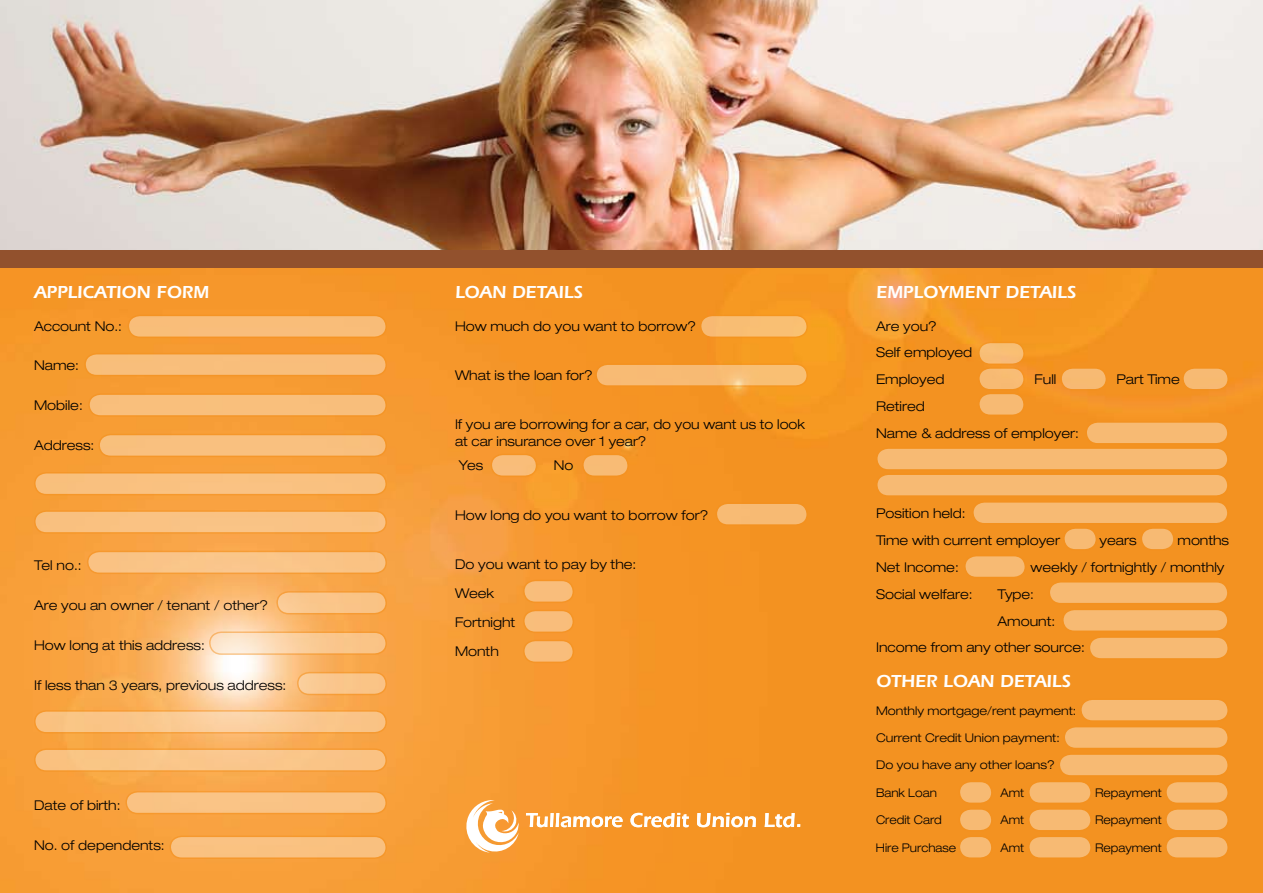
<style>
.page{position:relative;width:1263px;height:893px;background:#fff}
.page>*{position:absolute;margin:0;border:0;box-sizing:border-box;transform-origin:0 0}
.t1{font:600 18px "Itc Eras";color:#fff}
.t2{font:300 expanded 13.5px/26.8px "Helvetica Neue";color:#000}
.t3{font:300 expanded 12px "Helvetica Neue";color:#000}
.t4{font:300 expanded 12px "Helvetica Neue";color:#000;scale:.95 1}
</style>
<div class="page">
<img style="left:0;top:268px;width:1263px;height:625px">
<img style="left:0;top:0;width:1263px;height:251px">
<div style="left:0;top:251px;width:1263px;height:17px;background:#92512d"></div>
<svg style="left:127px;top:314px;width:261px;height:25px;background:#f8b468"></svg>
<svg style="left:699px;top:314px;width:110px;height:25px;background:#f7b35d"></svg>
<svg style="left:595px;top:363px;width:214px;height:25px;background:#f7b462"></svg>
<svg style="left:84px;top:352px;width:304px;height:25px;background:#f7b569"></svg>
<svg style="left:88px;top:393px;width:300px;height:24px;background:#f7b76d"></svg>
<svg style="left:98px;top:433px;width:290px;height:25px;background:#f8b76d"></svg>
<svg style="left:33px;top:471px;width:355px;height:25px;background:#f8b86f"></svg>
<svg style="left:33px;top:509px;width:355px;height:25px;background:#f8b972"></svg>
<svg style="left:86px;top:550px;width:302px;height:25px;background:#f9bc77"></svg>
<svg style="left:276px;top:590px;width:112px;height:25px;background:#f9bc78"></svg>
<svg style="left:208px;top:631px;width:180px;height:25px;background:#facc99"></svg>
<svg style="left:296px;top:671px;width:92px;height:25px;background:#f9bd7a"></svg>
<svg style="left:33px;top:709px;width:355px;height:25px;background:#f9c180"></svg>
<svg style="left:33px;top:748px;width:355px;height:24px;background:#f9be79"></svg>
<svg style="left:125px;top:790px;width:263px;height:25px;background:#f9ba73"></svg>
<svg style="left:169px;top:835px;width:219px;height:25px;background:#f8b86f"></svg>
<svg style="left:490px;top:453px;width:48px;height:25px"></svg>
<svg style="left:715px;top:502px;width:94px;height:25px;background:#f6af5d"></svg>
<svg style="left:581px;top:453px;width:49px;height:25px"></svg>
<svg style="left:522px;top:579px;width:53px;height:85px;background:#f7ad5b"></svg>
<svg style="left:875px;top:341px;width:355px;height:319px;background:#f49f3c"></svg>
<svg style="left:1027px;top:698px;width:203px;height:162px;background:#f4a549"></svg>
<svg style="left:958px;top:780px;width:35px;height:80px;background:#f5a850"></svg>
<svg style="left:526px;top:813px;width:96px;height:14px"></svg>
<svg style="left:630px;top:813px;width:59px;height:14px"></svg>
<svg style="left:697px;top:813px;width:59px;height:14px"></svg>
<svg style="left:765px;top:813px;width:35px;height:14px"></svg>
<svg style="left:463px;top:799px;width:56px;height:56px"></svg>
<h1 class="t1" style="left:34px;top:282px;width:177px">APPLICATION FORM</h1>
<h1 class="t1" style="left:455px;top:282px;width:128px">LOAN DETAILS</h1>
<h1 class="t1" style="left:876px;top:282px;width:14px">EMPLO</h1>
<h1 class="t1" style="left:938px;top:282px;width:25px">YMENT</h1>
<h1 class="t1" style="left:1005px;top:282px;width:71px">DETAILS</h1>
<p class="t2" style="left:34px;top:312px;width:90px">Account No.:</p>
<p class="t2" style="left:34px;top:352px;width:46px">Name:</p>
<p class="t2" style="left:34px;top:392px;width:50px">Mobile:</p>
<p class="t2" style="left:34px;top:432px;width:62px">Address:</p>
<p class="t2" style="left:876px;top:312px;width:98px">Are you?<br>Self employed<br>Employed</p>
<p class="t2" style="left:455px;top:312px;width:243px">How much do you want to borrow?</p>
<p class="t2" style="left:455px;top:362px;width:140px">What is the loan for?</p>
<p class="t2" style="left:455px;top:416px;width:352px;line-height:16.2px">If you are borrowing for a car, do you want us to look at car insurance over 1 year?</p>
<p class="t2" style="left:459px;top:452px;width:26px">Yes</p>
<p class="t2" style="left:554px;top:452px;width:21px">No</p>
<p class="t2" style="left:455px;top:501px;width:255px">How long do you want to borrow for?</p>
<p class="t2" style="left:455px;top:550px;width:183px;line-height:29px">Do you want to pay by the:<br>Week<br>Fortnight<br>Month</p>
<p class="t2" style="left:1034px;top:366px;width:23px">Full</p>
<p class="t2" style="left:1116px;top:366px;width:65px">Part Time</p>
<p class="t2" style="left:876px;top:393px;width:204px">Retired<br>Name &amp; address of employer:</p>
<p class="t2" style="left:876px;top:500px;width:185px">Position held:<br>Time with current employer</p>
<p class="t2" style="left:1099px;top:527px;width:39px">years</p>
<p class="t2" style="left:1177px;top:527px;width:53px">months</p>
<p class="t2" style="left:34px;top:552px;width:49px">Tel no.:</p>
<p class="t2" style="left:34px;top:592px;width:236px">Are you an owner / tenant / other?</p>
<p class="t2" style="left:34px;top:632px;width:172px">How long at this address:</p>
<p class="t2" style="left:34px;top:672px;width:254px">If less than 3 years, previous address:</p>
<p class="t2" style="left:876px;top:554px;width:84px">Net Income:</p>
<p class="t2" style="left:1030px;top:554px;width:195px">weekly / fortnightly / monthly</p>
<p class="t2" style="left:876px;top:580px;width:98px">Social welfare:</p>
<p class="t2" style="left:997px;top:580px;width:38px">Type:</p>
<p class="t2" style="left:997px;top:607px;width:59px">Amount:</p>
<p class="t2" style="left:876px;top:634px;width:210px">Income from any other source:</p>
<h1 class="t1" style="left:876px;top:671px;width:195px">OTHER LOAN DETAILS</h1>
<p class="t3" style="left:876px;top:703px;width:202px">Monthly mortgage/rent payment:</p>
<p class="t3" style="left:876px;top:730px;width:185px">Current Credit Union payment:</p>
<p class="t3" style="left:876px;top:758px;width:180px">Do you have any other loans?</p>
<p class="t4" style="left:876px;top:785px;width:66px">Bank Loan</p>
<p class="t4" style="left:1000px;top:785px;width:26px">Amt</p>
<p class="t4" style="left:1095px;top:785px;width:72px">Repayment</p>
<p class="t4" style="left:876px;top:813px;width:71px">Credit Card</p>
<p class="t4" style="left:1000px;top:813px;width:26px">Amt</p>
<p class="t4" style="left:1095px;top:813px;width:72px">Repayment</p>
<p class="t4" style="left:876px;top:840px;width:86px">Hire Purchase</p>
<p class="t4" style="left:1000px;top:840px;width:26px">Amt</p>
<p class="t4" style="left:1095px;top:840px;width:72px">Repayment</p>
<p class="t2" style="left:34px;top:791px;width:88px">Date of birth:</p>
<p class="t2" style="left:34px;top:831px;width:132px">No. of dependents:</p>
</div>
